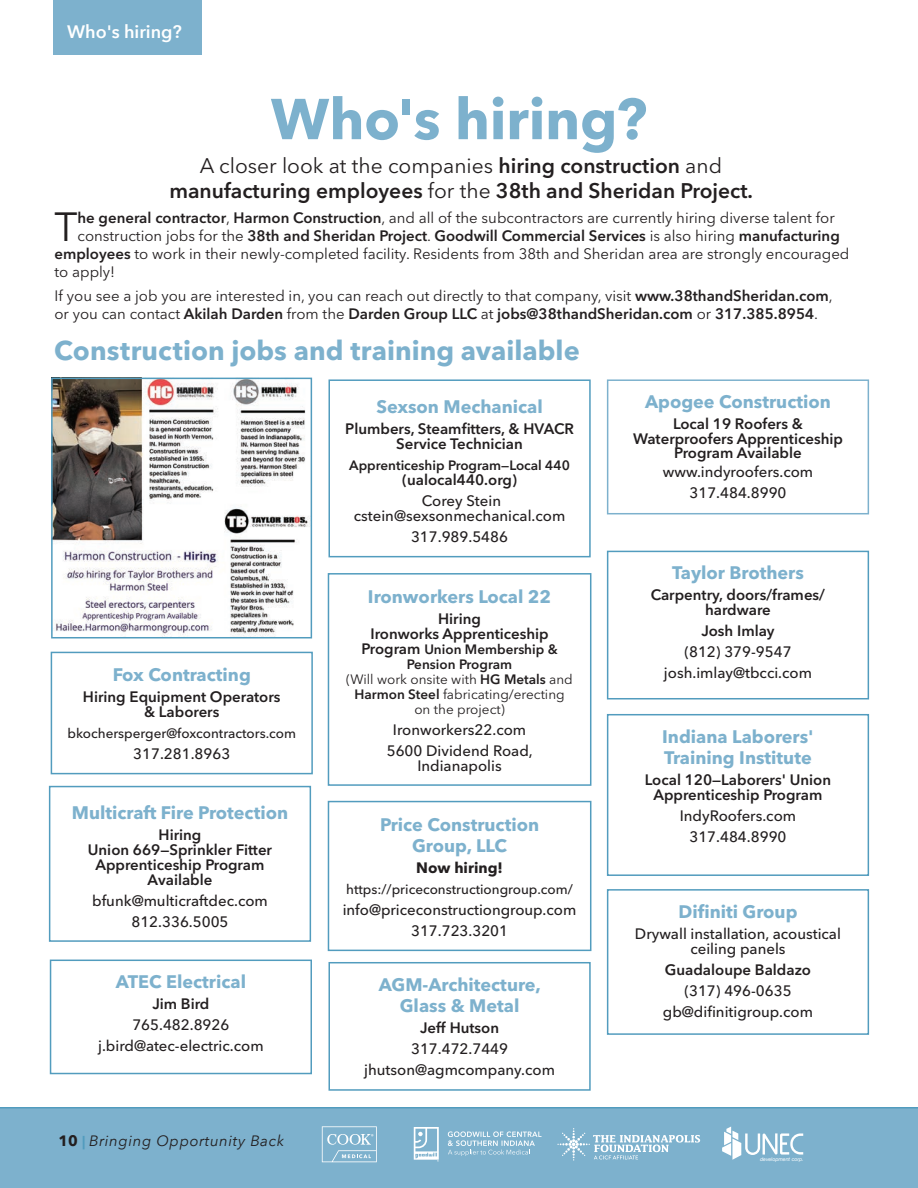
<style>
.page{position:relative;width:918px;height:1188px;background:#fff}
.page>*{position:absolute;margin:0;border:0;box-sizing:border-box;transform-origin:0 0}
.head-avenir-40{font:700 57px "Avenir Next LT Pro";letter-spacing:-.005em;color:#7db1cd}
.drop_cap-avenir-10-1{font:40.35px "Avenir Next LT Pro";color:#231f20}
.Avenir-14-18{font:700 27px "Avenir Next LT Pro";color:#7db1cd}
.avenir-8-9{font:600 21px/25.2px "Avenir Next LT Pro";color:#231f20;text-align:center}
.Avenir_10-12{font:700 18px/21.6px "Avenir Next LT Pro";color:#7db1cd;text-align:center}
.avenir-8-9-2{font:600 18px "Avenir Next";color:#fff}
.Avenir_10-12-2{font:500 15px/15px "Avenir Next LT Pro";color:#231f20;text-align:center}
.Avenir_10-12-3{font:600 15px/15px "Avenir Next LT Pro";color:#231f20;text-align:center}
.drop_cap-avenir-10-1-2{font:15px "Avenir Next LT Pro";color:#231f20}
.Avenir_10-12-4{font:15px/18px "Avenir Next LT Pro";color:#231f20}
.drop_cap-avenir-10-1-3{font:600 15px "Avenir Next LT Pro";color:#231f20}
.t1{font:italic 15px "Avenir Next";letter-spacing:.04em;color:#231f20}
.Avenir_10-12-5{font:700 15px "Avenir Next LT Pro";color:#231f20}
.Avenir_10-12-6{font:13.5px/15px "Avenir Next LT Pro";color:#231f20;text-align:center}
.Avenir_10-12-7{font:500 13.5px "Avenir Next LT Pro";color:#231f20}
.Avenir_10-12-8{font:600 13.5px "Avenir Next LT Pro";color:#231f20}
.t2{font:italic 5.25px "Helvetica Neue";color:#fff}
.s1{font-weight:400}
.s2{font-weight:600}
.s3{font-weight:700;font-style:normal}
.s4{font-weight:700;font-style:normal;font-size:13.5px;color:#529cbe}
.s5{font-weight:600;font-size:15px}
</style>
<div class="page">
<div style="left:0;top:1107px;width:918px;height:81px;background:#7db1cd"></div>
<svg style="left:448px;top:1131px;width:94px;height:25px;background:#96c0d6"></svg>
<svg style="left:414px;top:1127px;width:25px;height:35px"></svg>
<svg style="left:322px;top:1126px;width:55px;height:36px;background:#94bfd5"></svg>
<svg style="left:557px;top:1128px;width:143px;height:33px;background:#94bfd6"></svg>
<svg style="left:722px;top:1127px;width:81px;height:33px"></svg>
<div style="left:54px;top:0;width:148px;height:54px;background:#7db1cd"></div>
<div style="left:328px;top:573px;width:263px;height:213px;border:2px solid #529cbe"></div>
<div style="left:49px;top:786px;width:262px;height:156px;border:2px solid #529cbe"></div>
<div style="left:328px;top:379px;width:263px;height:178px;border:2px solid #529cbe"></div>
<div style="left:607px;top:379px;width:262px;height:135px;border:2px solid #7db1cd"></div>
<div style="left:51px;top:652px;width:262px;height:122px;border:2px solid #529cbe"></div>
<div style="left:607px;top:714px;width:262px;height:162px;border:2px solid #529cbe"></div>
<img style="left:54px;top:381px;width:255px;height:254px">
<div style="left:51px;top:378px;width:261px;height:260px;border:2px solid #529cbe"></div>
<div style="left:328px;top:801px;width:263px;height:150px;border:2px solid #529cbe"></div>
<div style="left:328px;top:962px;width:263px;height:129px;border:2px solid #529cbe"></div>
<div style="left:50px;top:960px;width:262px;height:114px;border:2px solid #529cbe"></div>
<div style="left:607px;top:889px;width:262px;height:146px;border:2px solid #529cbe"></div>
<div style="left:607px;top:551px;width:262px;height:148px;border:2px solid #529cbe"></div>
<p class="avenir-8-9-2" style="left:67px;top:17px;width:116px">Who's hiring?</p>
<p class="head-avenir-40" style="left:271px;top:84px;width:378px">Who's hiring?</p>
<p class="avenir-8-9" style="left:169px;top:153px;width:585px"><span class="s1">A closer look at the companies</span> hiring construction <span class="s1">and </span>manufacturing employees <span class="s1">for the</span> 38th and Sheridan Project.</p>
<p class="drop_cap-avenir-10-1" style="left:54px;top:203px;width:25px">T</p>
<p class="drop_cap-avenir-10-1-2" style="left:78px;top:209px;width:759px"><span class="s2">he general contractor</span>, <span class="s2">Harmon Construction</span>, and all of the subcontractors are currently hiring diverse talent for</p>
<p class="drop_cap-avenir-10-1-3" style="left:78px;top:227px;width:764px"><span class="s1">construction jobs for the</span> 38th and Sheridan Project<span class="s1">.</span> Goodwill Commercial Services <span class="s1">is also hiring</span> manufacturing</p>
<p class="drop_cap-avenir-10-1-2" style="left:54px;top:245px;width:797px"><span class="s2">employees</span> to work in their newly-completed facility. Residents from 38th and Sheridan area are strongly encouraged</p>
<p class="drop_cap-avenir-10-1-2" style="left:54px;top:263px;width:62px">to apply!</p>
<p class="Avenir_10-12-4" style="left:54px;top:287px;width:780px">If you see a job you are interested in, you can reach out directly to that company, visit <span class="s2">www.38thandSheridan.com</span>, or you can contact <span class="s2">Akilah Darden</span> from the <span class="s2">Darden Group LLC</span> at <span class="s2">jobs@38thandSheridan.com</span> or <span class="s2">317.385.8954</span>.</p>
<p class="Avenir-14-18" style="left:54px;top:334px;width:527px">Construction jobs and training available</p>
<p class="Avenir_10-12" style="left:113px;top:664px;width:140px">Fox Contracting</p>
<p class="Avenir_10-12-3" style="left:83px;top:690px;width:199px">Hiring Equipment Operators &amp; Laborers</p>
<p class="Avenir_10-12-7" style="left:67px;top:726px;width:230px">bkochersperger@foxcontractors.com</p>
<p class="Avenir_10-12-2" style="left:133px;top:747px;width:99px">317.281.8963</p>
<p class="Avenir_10-12" style="left:72px;top:802px;width:218px">Multicraft Fire Protection</p>
<p class="Avenir_10-12-3" style="left:88px;top:827px;width:186px">Hiring<br>Union 669—Sprinkler Fitter<br>Apprenticeship Program<br>Available</p>
<p class="Avenir_10-12-2" style="left:92px;top:893px;width:177px">bfunk@multicraftdec.com</p>
<p class="Avenir_10-12-2" style="left:131px;top:914px;width:99px">812.336.5005</p>
<p class="Avenir_10-12" style="left:116px;top:971px;width:132px">ATEC Electrical</p>
<p class="Avenir_10-12-3" style="left:152px;top:996px;width:59px">Jim Bird</p>
<p class="Avenir_10-12-2" style="left:132px;top:1017px;width:99px">765.482.8926</p>
<p class="Avenir_10-12-2" style="left:98px;top:1038px;width:167px">j.bird@atec-electric.com</p>
<p class="t1" style="left:58px;top:1128px;width:227px"><span class="s3">10</span> <span class="s4">|</span> Bringing Opportunity Back</p>
<p class="Avenir_10-12" style="left:376px;top:396px;width:168px">Sexson Mechanical</p>
<p class="Avenir_10-12-3" style="left:345px;top:422px;width:230px">Plumbers, Steamfitters, &amp; HVACR<br>Service Technician</p>
<p class="Avenir_10-12-8" style="left:349px;top:457px;width:222px">Apprenticeship Program—Local 440</p>
<p class="Avenir_10-12-3" style="left:402px;top:473px;width:116px">(ualocal440.org)</p>
<p class="Avenir_10-12-2" style="left:354px;top:494px;width:213px">Corey Stein cstein@sexsonmechanical.com</p>
<p class="Avenir_10-12-2" style="left:411px;top:530px;width:99px">317.989.5486</p>
<p class="Avenir_10-12" style="left:368px;top:586px;width:185px">Ironworkers Local 22</p>
<p class="Avenir_10-12-3" style="left:370px;top:611px;width:180px">Hiring<br>Ironworks Apprenticeship</p>
<p class="Avenir_10-12-6" style="left:346px;top:642px;width:228px"><span class="s5">Program</span> <span class="s2">Union Membership &amp;<br>Pension Program<br></span>(Will work onsite with <span class="s2">HG Metals</span> and<br><span class="s2">Harmon Steel</span> fabricating/erecting on the project)</p>
<p class="Avenir_10-12-2" style="left:393px;top:722px;width:135px">Ironworkers22.com</p>
<p class="Avenir_10-12-2" style="left:387px;top:743px;width:148px">5600 Dividend Road,<br>Indianapolis</p>
<p class="Avenir_10-12" style="left:380px;top:813px;width:161px">Price Construction<br>Group, LLC</p>
<p class="Avenir_10-12-5" style="left:416px;top:859px;width:88px">Now hiring!</p>
<p class="Avenir_10-12-7" style="left:346px;top:881px;width:228px">https://priceconstructiongroup.com/</p>
<p class="Avenir_10-12-2" style="left:343px;top:902px;width:235px">info@priceconstructiongroup.com</p>
<p class="Avenir_10-12-2" style="left:411px;top:923px;width:99px">317.723.3201</p>
<p class="Avenir_10-12" style="left:379px;top:973px;width:164px">AGM-Architecture,<br>Glass &amp; Metal</p>
<p class="Avenir_10-12-3" style="left:420px;top:1020px;width:81px">Jeff Hutson</p>
<p class="Avenir_10-12-2" style="left:411px;top:1041px;width:99px">317.472.7449</p>
<p class="Avenir_10-12-2" style="left:364px;top:1062px;width:192px">jhutson@agmcompany.com</p>
<p class="Avenir_10-12" style="left:645px;top:391px;width:187px">Apogee Construction</p>
<p class="Avenir_10-12-3" style="left:633px;top:416px;width:211px">Local 19 Roofers &amp;<br>Waterproofers Apprenticeship</p>
<p class="Avenir_10-12-3" style="left:674px;top:445px;width:129px">Program Available</p>
<p class="Avenir_10-12-2" style="left:663px;top:464px;width:152px">www.indyroofers.com</p>
<p class="Avenir_10-12-2" style="left:689px;top:485px;width:99px">317.484.8990</p>
<p class="Avenir_10-12" style="left:672px;top:562px;width:133px">Taylor Brothers</p>
<p class="Avenir_10-12-3" style="left:651px;top:587px;width:176px">Carpentry, doors/frames/ hardware</p>
<p class="Avenir_10-12-3" style="left:701px;top:623px;width:75px">Josh Imlay</p>
<p class="Avenir_10-12-2" style="left:684px;top:645px;width:109px">(812) 379-9547</p>
<p class="Avenir_10-12-2" style="left:664px;top:666px;width:150px">josh.imlay@tbcci.com</p>
<p class="Avenir_10-12" style="left:662px;top:725px;width:153px;text-align:left">Indiana Laborers'<br>Training Institute</p>
<p class="Avenir_10-12-3" style="left:645px;top:772px;width:188px">Local 120—Laborers' Union<br>Apprenticeship Program</p>
<p class="Avenir_10-12-2" style="left:680px;top:808px;width:118px">IndyRoofers.com</p>
<p class="Avenir_10-12-2" style="left:689px;top:829px;width:99px">317.484.8990</p>
<p class="Avenir_10-12" style="left:678px;top:901px;width:121px">Difiniti Group</p>
<p class="Avenir_10-12-2" style="left:635px;top:926px;width:208px">Drywall installation, acoustical ceiling panels</p>
<p class="Avenir_10-12-3" style="left:665px;top:962px;width:148px">Guadaloupe Baldazo</p>
<p class="Avenir_10-12-2" style="left:684px;top:983px;width:109px">(317) 496-0635</p>
<p class="Avenir_10-12-2" style="left:663px;top:1004px;width:152px">gb@difinitigroup.com</p>
<p class="t2" style="left:760px;top:1155px;width:45px">development corp.</p>
</div>
